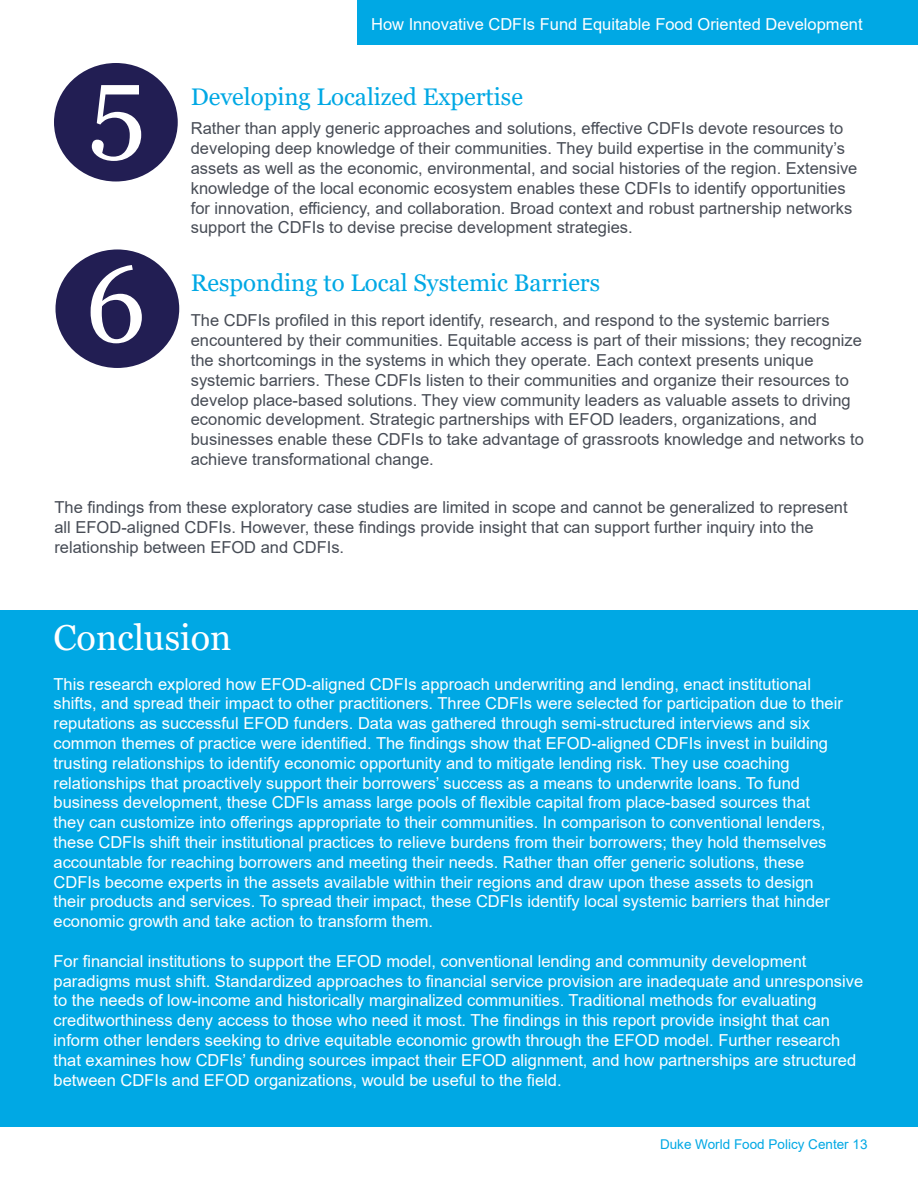
<style>
.page{position:relative;width:918px;height:1188px;background:#fff}
.page>*{position:absolute;margin:0;border:0;box-sizing:border-box;transform-origin:0 0}
.t1{font:108px "Georgia";color:#fff}
.t2{font:36px "Georgia";color:#fff}
.t3{font:24px "Georgia";color:#00a8e4}
.t4{font:16.5px/19.8px "Arial";color:#fff}
.t5{font:16.5px/19.8px "Arial";color:#474c55}
.t6{font:13.5px "Arial";color:#00a8e4}
</style>
<div class="page">
<div style="left:0;top:610px;width:918px;height:516px;background:#00a8e4"></div>
<div style="left:54px;top:63px;width:124px;height:119px;background:#221e53;border-radius:50%"></div>
<div style="left:56px;top:249px;width:123px;height:119px;background:#221e53;border-radius:50%"></div>
<div style="left:358px;top:0;width:560px;height:45px;background:#00a8e4"></div>
<p class="t4" style="left:371px;top:14px;width:493px">How Innovative CDFIs Fund Equitable Food Oriented Development</p>
<h1 class="t1" style="left:89px;top:39px;width:59px">5</h1>
<h3 class="t3" style="left:191px;top:82px;width:334px">Developing Localized Expertise</h3>
<p class="t5" style="left:191px;top:119px;width:668px">Rather than apply generic approaches and solutions, effective CDFIs devote resources to developing deep knowledge of their communities. They build expertise in the community’s assets as well as the economic, environmental, and social histories of the region. Extensive knowledge of the local economic ecosystem enables these CDFIs to identify opportunities for innovation, efficiency, and collaboration. Broad context and robust partnership networks support the CDFIs to devise precise development strategies.</p>
<h3 class="t3" style="left:191px;top:269px;width:411px">Responding to Local Systemic Barriers</h3>
<p class="t5" style="left:191px;top:311px;width:675px">The CDFIs profiled in this report identify, research, and respond to the systemic barriers encountered by their communities. Equitable access is part of their missions; they recognize the shortcomings in the systems in which they operate. Each context presents unique systemic barriers. These CDFIs listen to their communities and organize their resources to develop place-based solutions. They view community leaders as valuable assets to driving economic development. Strategic partnerships with EFOD leaders, organizations, and businesses enable these CDFIs to take advantage of grassroots knowledge and networks to achieve transformational change.</p>
<h1 class="t1" style="left:85px;top:239px;width:63px">6</h1>
<p class="t5" style="left:54px;top:498px;width:795px">The findings from these exploratory case studies are limited in scope and cannot be generalized to represent all EFOD-aligned CDFIs. However, these findings provide insight that can support further inquiry into the relationship between EFOD and CDFIs.</p>
<h2 class="t2" style="left:54px;top:616px;width:179px">Conclusion</h2>
<p class="t4" style="left:54px;top:674px;width:791px">This research explored how EFOD-aligned CDFIs approach underwriting and lending, enact institutional shifts, and spread their impact to other practitioners. Three CDFIs were selected for participation due to their reputations as successful EFOD funders. Data was gathered through semi-structured interviews and six common themes of practice were identified. The findings show that EFOD-aligned CDFIs invest in building trusting relationships to identify economic opportunity and to mitigate lending risk. They use coaching relationships that proactively support their borrowers’ success as a means to underwrite loans. To fund business development, these CDFIs amass large pools of flexible capital from place-based sources that they can customize into offerings appropriate to their communities. In comparison to conventional lenders, these CDFIs shift their institutional practices to relieve burdens from their borrowers; they hold themselves accountable for reaching borrowers and meeting their needs. Rather than offer generic solutions, these CDFIs become experts in the assets available within their regions and draw upon these assets to design their products and services. To spread their impact, these CDFIs identify local systemic barriers that hinder economic growth and take action to transform them.</p>
<p class="t4" style="left:54px;top:951px;width:811px">For financial institutions to support the EFOD model, conventional lending and community development paradigms must shift. Standardized approaches to financial service provision are inadequate and unresponsive to the needs of low-income and historically marginalized communities. Traditional methods for evaluating creditworthiness deny access to those who need it most. The findings in this report provide insight that can inform other lenders seeking to drive equitable economic growth through the EFOD model. Further research that examines how CDFIs’ funding sources impact their EFOD alignment, and how partnerships are structured between CDFIs and EFOD organizations, would be useful to the field.</p>
<p class="t6" style="left:660px;top:1135px;width:209px">Duke World Food Policy Center 13</p>
</div>
